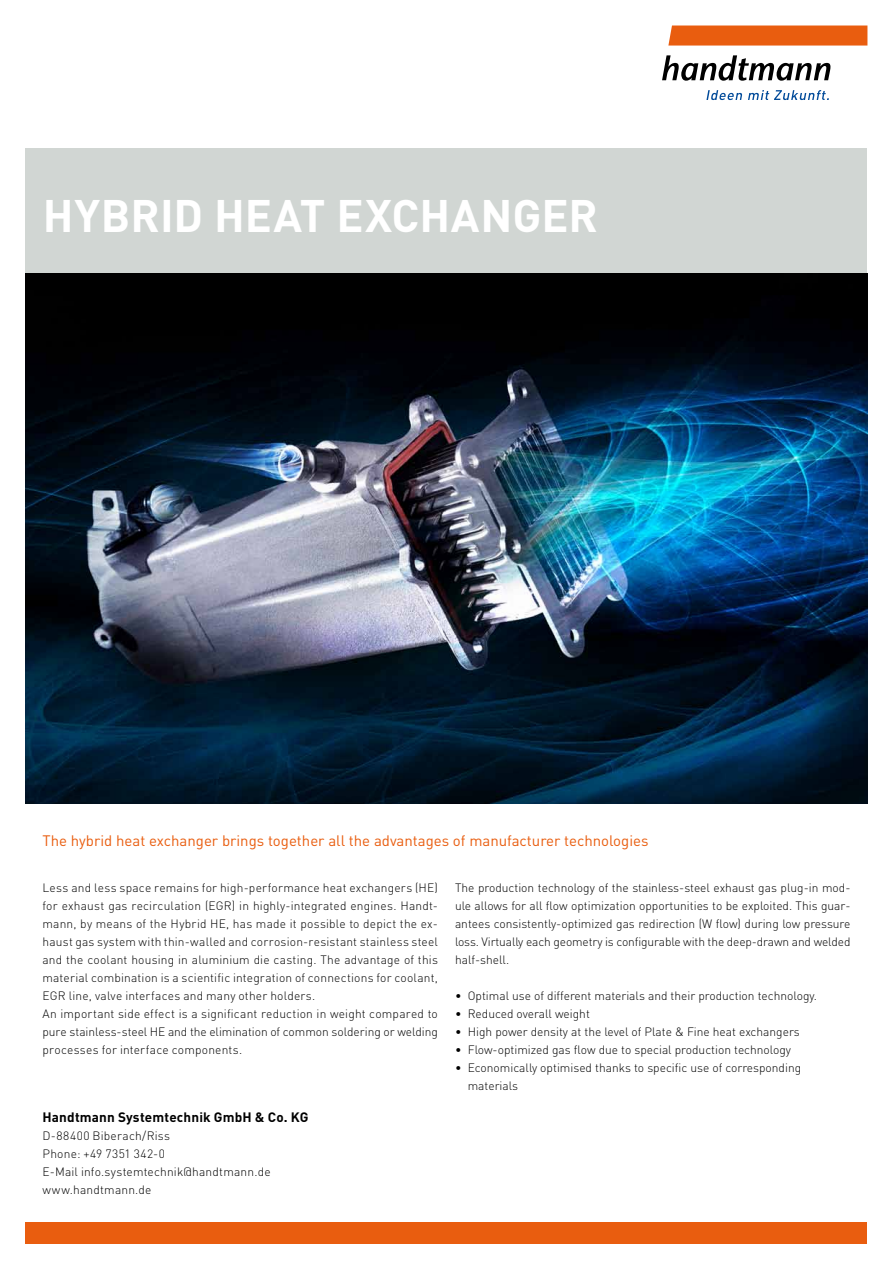
<style>
.page{position:relative;width:893px;height:1263px;background:#fff}
.page>*{position:absolute;margin:0;border:0;box-sizing:border-box;transform-origin:0 0}
.t1{font:700 45px "DIN Pro";letter-spacing:.005em;color:#fff}
.t2{font:15px "DIN Pro";color:#e95d0f}
.t3{font:700 13.5px "DIN Pro";letter-spacing:.01em;color:#000}
.t4{font:300 12px/18px "DIN Pro";letter-spacing:.01em;color:#000}
</style>
<div class="page">
<div style="left:26px;top:1222px;width:841px;height:22px;background:#e95d0f"></div>
<div style="left:26px;top:148px;width:841px;height:126px;background:#d1d6d3"></div>
<img style="left:26px;top:274px;width:841px;height:529px">
<svg style="left:662px;top:55px;width:168px;height:26px"></svg>
<div style="left:668px;top:26px;width:199px;height:20px;background:#e95d0f"></div>
<svg style="left:706px;top:90px;width:123px;height:10px"></svg>
<h1 class="t1" style="left:43px;top:185px;width:557px">HYBRID HEAT EXCHANGER</h1>
<p class="t2" style="left:43px;top:830px;width:608px">The hybrid heat exchanger brings together all the advantages of manufacturer technologies</p>
<p class="t4" style="left:43px;top:878px;width:397px">Less and less space remains for high-performance heat exchangers (HE) for exhaust gas recirculation (EGR) in highly-integrated engines. Handt&shy;mann, by means of the Hybrid HE, has made it possible to depict the ex&shy;haust gas system with thin-walled and corrosion-resistant stainless steel and the coolant housing in aluminium die casting. The advantage of this material combination is a scientific integration of connections for coolant, EGR line, valve interfaces and many other holders.<br>An important side effect is a significant reduction in weight compared to pure stainless-steel HE and the elimination of common soldering or welding processes for interface components.</p>
<p class="t4" style="left:455px;top:878px;width:397px;text-align:justify">The production technology of the stainless-steel exhaust gas plug-in mod&shy;ule allows for all flow optimization opportunities to be exploited. This guar&shy;antees consistently-optimized gas redirection (W flow) during low pressure loss. Virtually each geometry is configurable with the deep-drawn and welded half-shell.</p>
<p class="t4" style="left:455px;top:986px;width:364px">• Optimal use of different materials and their production technology.</p>
<p class="t4" style="left:455px;top:1004px;width:136px">• Reduced overall weight</p>
<p class="t4" style="left:455px;top:1022px;width:346px">• High power density at the level of Plate &amp; Fine heat exchangers</p>
<p class="t4" style="left:455px;top:1040px;width:338px">• Flow-optimized gas flow due to special production technology</p>
<p class="t4" style="left:468px;top:1058px;width:335px;text-indent:-13px">• Economically optimised thanks to specific use of corresponding materials</p>
<p class="t3" style="left:43px;top:1108px;width:267px">Handtmann Systemtechnik GmbH &amp; Co. KG</p>
<p class="t4" style="left:43px;top:1126px;width:230px">D-88400 Biberach/Riss<br>Phone: +49 7351 342-0<br>E-Mail info.systemtechnik@handtmann.de www.handtmann.de</p>
</div>
